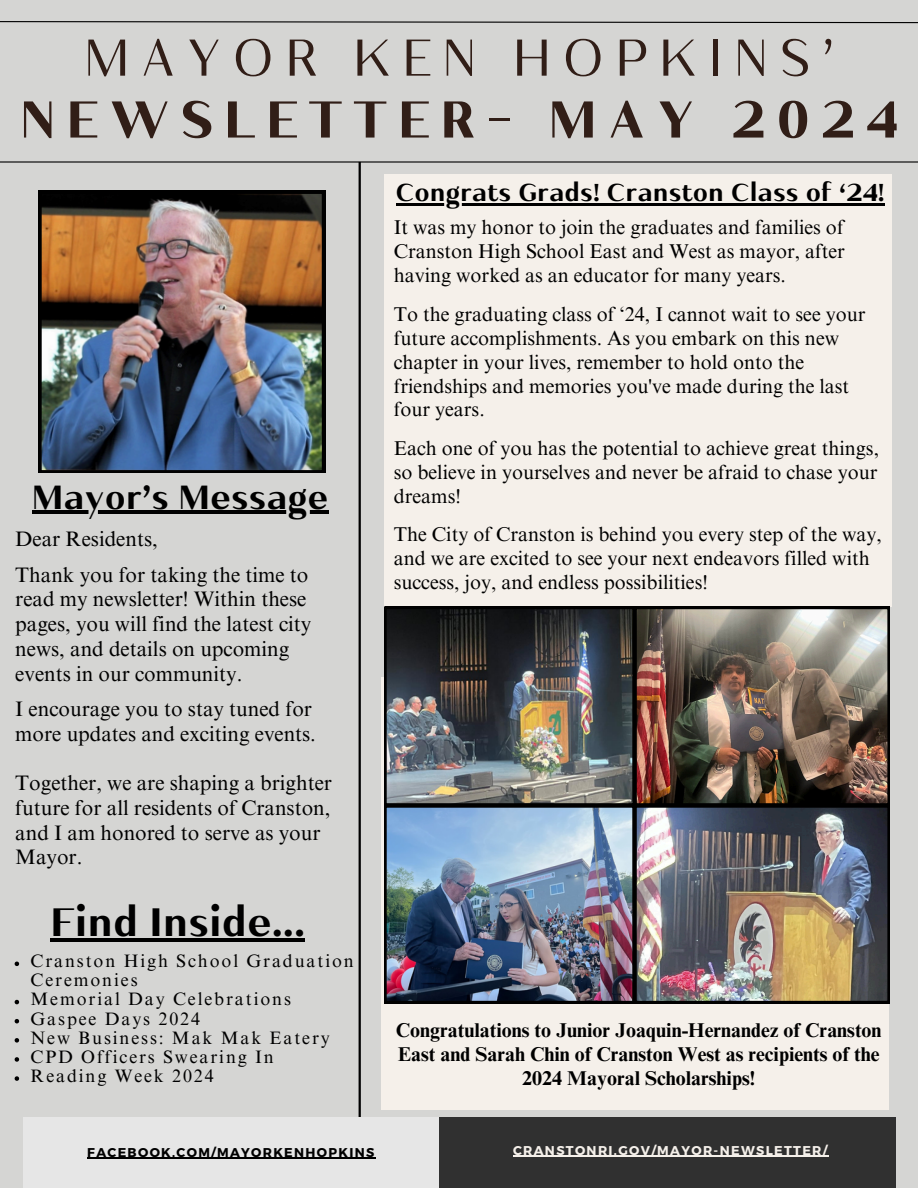
<style>
.page{position:relative;width:918px;height:1188px;background:#d5d5d3}
.page>*{position:absolute;margin:0;border:0;box-sizing:border-box;transform-origin:0 0}
.t1{font:700 51.6px/61.8px "Kulachat HC";letter-spacing:.205em;color:#311e17;text-align:center}
.t2{font:700 39.45px "Kulachat HC";color:#000}
.t3{font:700 33.45px "Kulachat HC";color:#000}
.t4{font:700 24.45px "Kulachat HC";color:#000}
.t5{font:21px/24.8px "Times NRMT Pro";color:#000}
.t6{font:19.95px/24px "Times NRMT Pro";color:#000;text-align:justify}
.t7{font:700 19.95px/24px "Times NRMT Pro";color:#000;text-align:center}
.t8{font:18px/19.2px "Times NRMT Pro";letter-spacing:.105em;color:#000}
.t9{font:700 12.75px "Montserrat";letter-spacing:.105em;color:#f5f0ea}
.t10{font:700 12.75px "Montserrat";letter-spacing:.105em;color:#000}
.s1{font-weight:400}
</style>
<div class="page">
<svg style="left:0;top:21px;width:918px;height:3px"></svg>
<hr style="left:0;top:161px;width:918px;height:2px;background:#000">
<hr style="left:359px;top:162px;width:2px;height:1015px;background:#000">
<div style="left:26px;top:1117px;width:870px;height:71px;background:#303030"></div>
<div style="left:23px;top:1117px;width:416px;height:71px;background:#e6e6e6"></div>
<hr style="left:513px;top:1156px;width:316px;height:1px;background:#f5f0ea">
<hr style="left:87px;top:1158px;width:289px;height:1px;background:#000">
<img style="left:38px;top:191px;width:287px;height:282px">
<div style="left:384px;top:175px;width:508px;height:432px;background:#f5f0ea"></div>
<div style="left:381px;top:678px;width:508px;height:432px;background:#f5f0ea"></div>
<img style="left:635px;top:805px;width:255px;height:198px">
<img style="left:384px;top:607px;width:250px;height:198px">
<img style="left:635px;top:607px;width:255px;height:198px">
<img style="left:384px;top:805px;width:250px;height:198px">
<hr style="left:50px;top:938px;width:255px;height:4px;background:#000">
<hr style="left:32px;top:510px;width:296px;height:4px;background:#000">
<hr style="left:396px;top:203px;width:489px;height:3px;background:#000">
<svg style="left:15px;top:962px;width:4px;height:4px"></svg>
<svg style="left:15px;top:1000px;width:4px;height:4px"></svg>
<svg style="left:15px;top:1019px;width:4px;height:4px"></svg>
<svg style="left:15px;top:1038px;width:4px;height:5px"></svg>
<svg style="left:15px;top:1057px;width:4px;height:5px"></svg>
<svg style="left:15px;top:1076px;width:4px;height:5px"></svg>
<p class="t1" style="left:20px;top:34px;width:880px"><span class="s1">MAYOR KEN HOPKINS’<br></span>NEWSLETTER- MAY 2024</p>
<p class="t3" style="left:32px;top:485px;width:298px">Mayor’s Message</p>
<p class="t5" style="left:15px;top:529px;width:144px">Dear Residents,</p>
<p class="t5" style="left:15px;top:565px;width:298px">Thank you for taking the time to read my newsletter! Within these pages, you will find the latest city news, and details on upcoming events in our community.</p>
<h2 class="t5" style="left:15px;top:699px;width:302px">I encourage you to stay tuned for more updates and exciting events.</h2>
<p class="t5" style="left:15px;top:773px;width:318px">Together, we are shaping a brighter future for all residents of Cranston, and I am honored to serve as your<br>Mayor.</p>
<h6 class="t2" style="left:50px;top:908px;width:256px">Find Inside...</h6>
<p class="t8" style="left:31px;top:954px;width:325px">Cranston High School Graduation<br>Ceremonies</p>
<p class="t8" style="left:31px;top:992px;width:262px">Memorial Day Celebrations</p>
<p class="t8" style="left:31px;top:1011px;width:171px">Gaspee Days 2024</p>
<p class="t8" style="left:31px;top:1030px;width:301px">New Business: Mak Mak Eatery</p>
<p class="t8" style="left:31px;top:1049px;width:245px">CPD Officers Swearing In</p>
<p class="t8" style="left:31px;top:1068px;width:185px">Reading Week 2024</p>
<p class="t4" style="left:396px;top:184px;width:490px">Congrats Grads! Cranston Class of ‘24!</p>
<h6 class="t6" style="left:394px;top:218px;width:453px">It was my honor to join the graduates and families of Cranston High School East and West as mayor, after having worked as an educator for many years.</h6>
<h6 class="t6" style="left:394px;top:304px;width:473px;text-align:left">To the graduating class of ‘24, I cannot wait to see your future accomplishments. As you embark on this new chapter in your lives, remember to hold onto the friendships and memories you've made during the last four years.</h6>
<h6 class="t6" style="left:394px;top:439px;width:487px">Each one of you has the potential to achieve great things, so believe in yourselves and never be afraid to chase your dreams!</h6>
<h5 class="t6" style="left:394px;top:525px;width:490px;text-align:left">The City of Cranston is behind you every step of the way, and we are excited to see your next endeavors filled with success, joy, and endless possibilities!</h5>
<h3 class="t7" style="left:396px;top:1021px;width:487px">Congratulations to Junior Joaquin-Hernandez of Cranston<br>East and Sarah Chin of Cranston West as recipients of the<br>2024 Mayoral Scholarships!</h3>
<h4 class="t10" style="left:87px;top:1144px;width:289px">FACEBOOK.COM/MAYORKENHOPKINS</h4>
<h1 class="t9" style="left:513px;top:1142px;width:316px">CRANSTONRI.GOV/MAYOR-NEWSLETTER/</h1>
</div>
